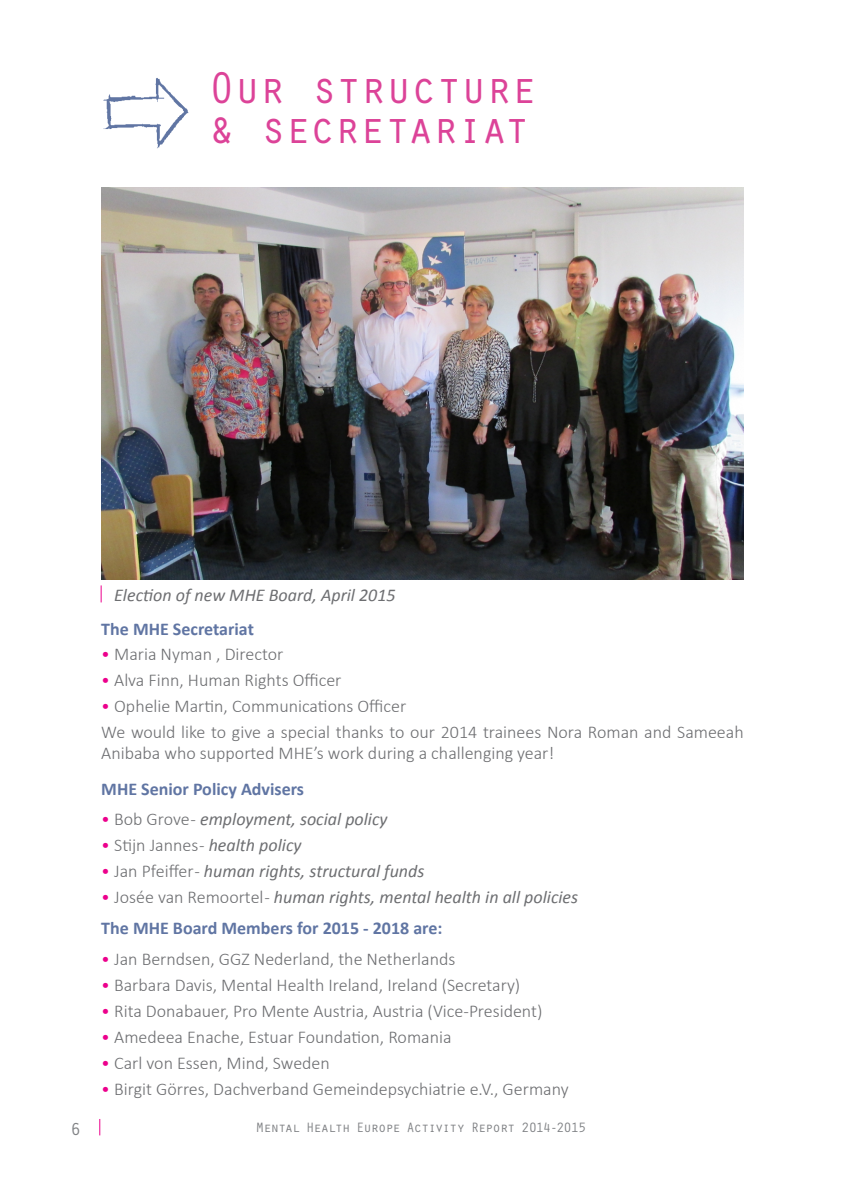
<style>
.page{position:relative;width:842px;height:1191px;background:#fff}
.page>*{position:absolute;margin:0;border:0;box-sizing:border-box;transform-origin:0 0}
.t1{font:46px/40px "Orator Std";letter-spacing:-.045em;color:#dc4398}
.t2{font:300 18px/26px "Calibri";color:#6d6e71}
.t3{font:italic 18px/31.6px "Calibri";color:#6d6e71}
.t4{font:700 18px "Calibri";color:#6075a3}
.t5{font:18px "Orator Std";color:#808285}
.t6{font:14px "Orator Std";letter-spacing:-.08em;color:#808285}
.s1{color:#ec008c}
.s2{font-weight:300;font-style:normal;color:#ec008c}
.s3{font-weight:300;font-style:normal}
.s4{font-weight:400;font-style:italic}
.s5{font-weight:700;font-style:normal;color:#6075a3}
</style>
<div class="page">
<svg style="left:99px;top:1119px;width:1px;height:16px"></svg>
<img style="left:101px;top:187px;width:643px;height:393px">
<svg style="left:101px;top:585px;width:1px;height:17px"></svg>
<img style="left:103px;top:78px;width:86px;height:71px">
<h1 class="t1" style="left:208px;top:65px;width:331px">Our structure &amp; secretariat</h1>
<p class="t3" style="left:114px;top:578px;width:283px">Election of new MHE Board, April 2015</p>
<p class="t4" style="left:101px;top:617px;width:154px">The MHE Secretariat</p>
<p class="t2" style="left:101px;top:641px;width:184px"><span class="s1">•</span> Maria Nyman , Director</p>
<p class="t2" style="left:101px;top:667px;width:242px"><span class="s1">•</span> Alva Finn, Human Rights Officer</p>
<p class="t2" style="left:101px;top:693px;width:644px"><span class="s1">•</span> Ophelie Martin, Communications Officer<br>We would like to give a special thanks to our 2014 trainees Nora Roman and Sameeah</p>
<p class="t2" style="left:101px;top:739px;width:455px">Anibaba who supported MHE’s work during a challenging year!</p>
<p class="t4" style="left:101px;top:777px;width:204px">MHE Senior Policy Advisers</p>
<p class="t3" style="left:101px;top:802px;width:288px"><span class="s2">•</span> <span class="s3">Bob Grove -</span> employment, social policy</p>
<p class="t2" style="left:101px;top:831px;width:202px"><span class="s1">•</span> Stijn Jannes - <span class="s4">health policy</span></p>
<p class="t3" style="left:101px;top:854px;width:325px"><span class="s2">•</span> <span class="s3">Jan Pfeiffer -</span> human rights, structural funds</p>
<p class="t3" style="left:101px;top:880px;width:478px"><span class="s2">•</span> <span class="s3">Josée van Remoortel -</span> human rights, mental health in all policies<br><span class="s5">The MHE Board Members for 2015 - 2018 are:</span></p>
<p class="t2" style="left:101px;top:945px;width:356px"><span class="s1">•</span> Jan Berndsen, GGZ Nederland, the Netherlands</p>
<p class="t2" style="left:101px;top:971px;width:420px"><span class="s1">•</span> Barbara Davis, Mental Health Ireland, Ireland (Secretary)</p>
<p class="t2" style="left:101px;top:997px;width:443px"><span class="s1">•</span> Rita Donabauer, Pro Mente Austria, Austria (Vice-President)</p>
<p class="t2" style="left:101px;top:1023px;width:352px"><span class="s1">•</span> Amedeea Enache, Estuar Foundation, Romania</p>
<p class="t2" style="left:101px;top:1049px;width:230px"><span class="s1">•</span> Carl von Essen, Mind, Sweden</p>
<p class="t2" style="left:101px;top:1075px;width:469px"><span class="s1">•</span> Birgit Görres, Dachverband Gemeindepsychiatrie e.V., Germany</p>
<p class="t5" style="left:71px;top:1116px;width:12px">6</p>
<p class="t6" style="left:256px;top:1117px;width:332px">Mental Health Europe Activity Report 2014-2015</p>
</div>
